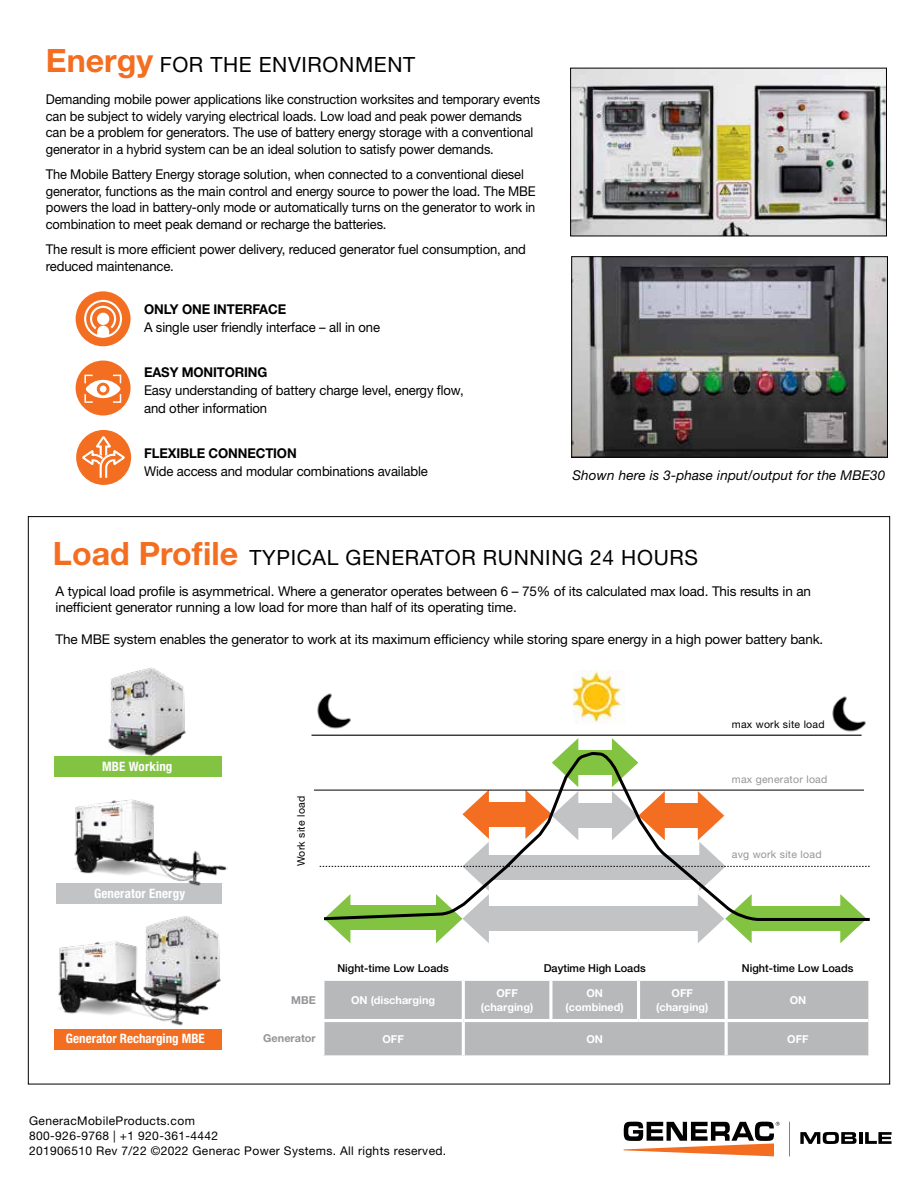
<style>
.page{position:relative;width:918px;height:1188px;background:#fff}
.page>*{position:absolute;margin:0;border:0;box-sizing:border-box;transform-origin:0 0}
.t1{font:21px "Helvetica Neue LT Std";letter-spacing:.03em;color:#000}
.t2{font:13.5px/16.5px "Helvetica Neue LT Std";letter-spacing:-.01em;color:#000;scale:.95 1}
.t3{font:13.5px/16.5px "Helvetica Neue LT Std";letter-spacing:-.01em;color:#000}
.t4{font:700 13.5px "Helvetica Neue LT Std";letter-spacing:-.01em;color:#000}
.t5{font:italic 13.5px "Helvetica Neue LT Std";letter-spacing:.01em;color:#000}
.t6{font:700 condensed 13.05px "Helvetica Neue LT Std";letter-spacing:.005em;color:#fff}
.t7{font:12px/15px "Helvetica Neue LT Std";letter-spacing:.03em;color:#000}
.t8{font:700 10.95px/14.1px "Helvetica Neue LT Std";color:#fff;text-align:center}
.t9{font:500 10.95px "Helvetica Neue LT Std";color:#000}
.t10{font:700 10.95px "Helvetica Neue LT Std";color:#939598}
.t11{font:10.5px "Helvetica Neue LT Std";letter-spacing:.025em;color:#939598}
.t12{font:10.5px "Helvetica Neue LT Std";letter-spacing:.025em;color:#000}
.s1{font-weight:700;font-size:32.25px;color:#f36e21}
</style>
<div class="page">
<img style="left:572px;top:70px;width:313px;height:164px">
<div style="left:570px;top:68px;width:317px;height:168px;border:1px solid #000"></div>
<img style="left:573px;top:258px;width:313px;height:198px">
<div style="left:571px;top:256px;width:317px;height:202px;border:1px solid #000"></div>
<div style="left:76px;top:430px;width:55px;height:55px;background:#f36e21;border-radius:50%"></div>
<svg style="left:81px;top:435px;width:44px;height:43px"></svg>
<div style="left:76px;top:361px;width:55px;height:55px;background:#f36e21;border-radius:50%"></div>
<svg style="left:76px;top:291px;width:55px;height:55px;background:#f47d38"></svg>
<svg style="left:84px;top:374px;width:38px;height:29px"></svg>
<div style="left:84px;top:300px;width:38px;height:38px;border:2px solid #fff;border-radius:50%"></div>
<div style="left:90px;top:306px;width:26px;height:26px;border:2px solid #fff;border-radius:50%"></div>
<div style="left:97px;top:313px;width:12px;height:12px;background:#fff;border-radius:50%"></div>
<svg style="left:95px;top:325px;width:17px;height:9px"></svg>
<svg style="left:97px;top:326px;width:12px;height:10px"></svg>
<div style="left:54px;top:756px;width:168px;height:21px;background:#82c341"></div>
<svg style="left:624px;top:1122px;width:156px;height:34px"></svg>
<hr style="left:789px;top:1122px;width:1px;height:34px;background:#000">
<svg style="left:800px;top:1132px;width:57px;height:12px"></svg>
<hr style="left:859px;top:1132px;width:4px;height:12px;background:#000">
<svg style="left:865px;top:1132px;width:27px;height:12px"></svg>
<div style="left:56px;top:884px;width:166px;height:20px;background:#c1c3c5"></div>
<div style="left:54px;top:1029px;width:168px;height:21px;background:#f36e21"></div>
<div style="left:324px;top:981px;width:544px;height:74px;background:#b6b8ba"></div>
<hr style="left:462px;top:981px;width:3px;height:38px;background:#fff">
<hr style="left:549px;top:981px;width:3px;height:38px;background:#fff">
<hr style="left:637px;top:981px;width:3px;height:38px;background:#fff">
<hr style="left:725px;top:981px;width:3px;height:38px;background:#fff">
<hr style="left:323px;top:1019px;width:140px;height:3px;background:#fff">
<hr style="left:463px;top:1019px;width:88px;height:3px;background:#fff">
<hr style="left:462px;top:1022px;width:3px;height:33px;background:#fff">
<hr style="left:551px;top:1019px;width:88px;height:3px;background:#fff">
<hr style="left:639px;top:1019px;width:87px;height:3px;background:#fff">
<hr style="left:726px;top:1019px;width:142px;height:3px;background:#fff">
<hr style="left:725px;top:1022px;width:3px;height:33px;background:#fff">
<img style="left:830px;top:696px;width:36px;height:39px">
<img style="left:317px;top:693px;width:34px;height:36px">
<img style="left:573px;top:670px;width:52px;height:53px">
<img style="left:146px;top:915px;width:75px;height:76px">
<img style="left:58px;top:931px;width:152px;height:95px">
<img style="left:108px;top:667px;width:78px;height:89px">
<img style="left:69px;top:799px;width:159px;height:87px">
<svg style="left:320px;top:738px;width:543px;height:205px"></svg>
<hr style="left:314px;top:790px;width:550px;height:1px;background:#000">
<hr style="left:312px;top:735px;width:550px;height:1px;background:#000">
<svg style="left:321px;top:750px;width:549px;height:172px"></svg>
<h1 class="t1" style="left:46px;top:52px;width:371px"><span class="s1">Energy</span> FOR THE ENVIRONMENT</h1>
<p class="t2" style="left:46px;top:91px;width:522px">Demanding mobile power applications like construction worksites and temporary events can be subject to widely varying electrical loads. Low load and peak power demands can be a problem for generators. The use of battery energy storage with a conventional generator in a hybrid system can be an ideal solution to satisfy power demands.</p>
<p class="t2" style="left:46px;top:166px;width:517px">The Mobile Battery Energy storage solution, when connected to a conventional diesel generator, functions as the main control and energy source to power the load. The MBE powers the load in battery-only mode or automatically turns on the generator to work in combination to meet peak demand or recharge the batteries.</p>
<p class="t3" style="left:46px;top:241px;width:482px">The result is more efficient power delivery, reduced generator fuel consumption, and reduced maintenance.</p>
<p class="t4" style="left:144px;top:301px;width:144px">ONLY ONE INTERFACE</p>
<p class="t3" style="left:144px;top:319px;width:238px">A single user friendly interface – all in one</p>
<p class="t4" style="left:144px;top:364px;width:125px">EASY MONITORING</p>
<p class="t3" style="left:144px;top:381px;width:321px;line-height:18px">Easy understanding of battery charge level, energy flow, and other information</p>
<p class="t4" style="left:144px;top:445px;width:154px">FLEXIBLE CONNECTION</p>
<p class="t3" style="left:144px;top:463px;width:285px">Wide access and modular combinations available</p>
<p class="t5" style="left:572px;top:467px;width:314px">Shown here is 3-phase input/output for the MBE30</p>
<h1 class="t1" style="left:53px;top:545px;width:647px"><span class="s1">Load Profile</span> TYPICAL GENERATOR RUNNING 24 HOURS</h1>
<p class="t3" style="left:56px;top:583px;width:757px">A typical load profile is asymmetrical. Where a generator operates between 6 – 75% of its calculated max load. This results in an inefficient generator running a low load for more than half of its operating time.</p>
<p class="t3" style="left:56px;top:631px;width:769px">The MBE system enables the generator to work at its maximum efficiency while storing spare energy in a high power battery bank.</p>
<p class="t6" style="left:102px;top:759px;width:72px">MBE Working</p>
<p class="t6" style="left:94px;top:886px;width:93px">Generator Energy</p>
<p class="t6" style="left:66px;top:1031px;width:140px">Generator Recharging MBE</p>
<p class="t12" style="left:732px;top:718px;width:94px">max work site load</p>
<p class="t12" style="left:295px;top:866px;width:72px;rotate:-90deg">Work site load</p>
<p class="t11" style="left:732px;top:773px;width:97px">max generator load</p>
<p class="t11" style="left:732px;top:848px;width:91px">avg work site load</p>
<p class="t9" style="left:337px;top:961px;width:113px">Night-time Low Loads</p>
<p class="t9" style="left:544px;top:961px;width:103px">Daytime High Loads</p>
<p class="t9" style="left:742px;top:961px;width:113px">Night-time Low Loads</p>
<p class="t10" style="left:291px;top:994px;width:26px">MBE</p>
<p class="t8" style="left:351px;top:993px;width:86px">ON (discharging</p>
<p class="t8" style="left:481px;top:986px;width:54px">OFF (charging)</p>
<p class="t8" style="left:566px;top:986px;width:60px">ON (combined)</p>
<p class="t8" style="left:656px;top:986px;width:54px">OFF (charging)</p>
<p class="t8" style="left:790px;top:993px;width:18px">ON</p>
<p class="t10" style="left:263px;top:1031px;width:54px">Generator</p>
<p class="t8" style="left:382px;top:1031px;width:23px">OFF</p>
<p class="t8" style="left:586px;top:1031px;width:18px">ON</p>
<p class="t8" style="left:787px;top:1031px;width:23px">OFF</p>
<p class="t7" style="left:29px;top:1113px;width:419px">GeneracMobileProducts.com<br>800-926-9768 | +1 920-361-4442<br>201906510 Rev 7/22 ©2022 Generac Power Systems. All rights reserved.</p>
</div>
